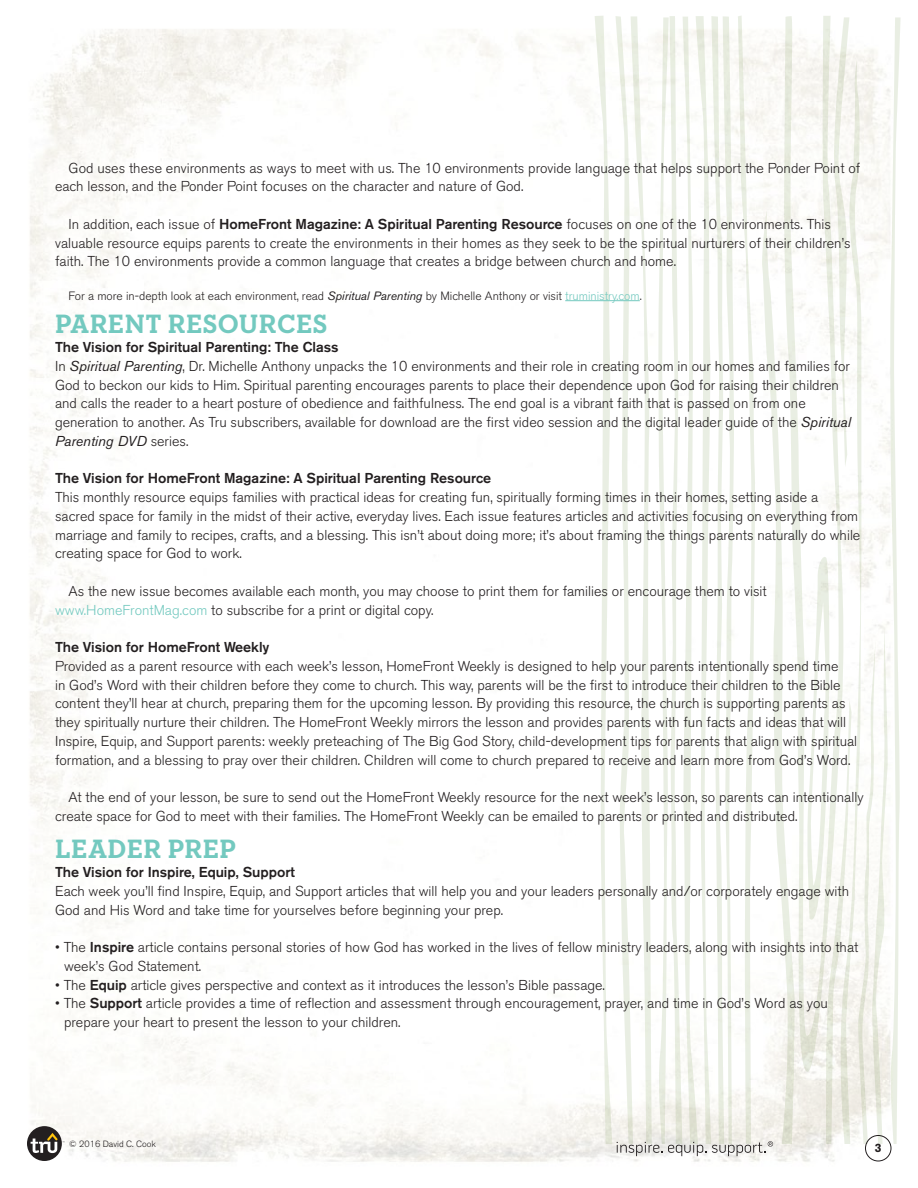
<style>
.page{position:relative;width:918px;height:1188px;background:#fff}
.page>*{position:absolute;margin:0;border:0;box-sizing:border-box;transform-origin:0 0}
.t1{font:700 27px "Neutraface Slab Text";letter-spacing:.01em;color:#73c9bf}
.t2{font:300 14.25px/18.8px "Akzidenz Grotesk BE";color:#231f20}
.t3{font:500 14.25px "Akzidenz Grotesk BE";color:#231f20}
.t4{font:300 12px "Akzidenz Grotesk BE";color:#231f20}
.t5{font:700 12px "Akzidenz Grotesk BE";color:#231f20}
.t6{font:300 9px "Akzidenz Grotesk BE";color:#231f20}
.s1{font-weight:500}
.s2{font-weight:400;font-style:italic}
.s3{color:#73c9bf}
</style>
<div class="page">
<img style="left:27px;top:16px;width:874px;height:1146px">
<div style="left:865px;top:1135px;width:26px;height:26px;border:1px solid #231f20;border-radius:50%"></div>
<div style="left:27px;top:1126px;width:35px;height:35px;background:#231f20;border-radius:50%"></div>
<svg style="left:31px;top:1133px;width:34px;height:20px"></svg>
<svg style="left:595px;top:16px;width:200px;height:1140px"></svg>
<hr style="left:565px;top:300px;width:75px;height:1px;background:#73c9bf">
<p class="t2" style="left:55px;top:159px;width:807px;text-indent:13px">God uses these environments as ways to meet with us. The 10 environments provide language that helps support the Ponder Point of each lesson, and the Ponder Point focuses on the character and nature of God.</p>
<p class="t2" style="left:55px;top:215px;width:797px;text-indent:13px">In addition, each issue of <span class="s1">HomeFront Magazine: A Spiritual Parenting Resource</span> focuses on one of the 10 environments. This valuable resource equips parents to create the environments in their homes as they seek to be the spiritual nurturers of their children’s faith. The 10 environments provide a common language that creates a bridge between church and home.</p>
<p class="t4" style="left:69px;top:289px;width:575px">For a more in-depth look at each environment, read <span class="s2">Spiritual Parenting</span> by Michelle Anthony or visit <span class="s3">truministry.com</span>.</p>
<h1 class="t1" style="left:55px;top:307px;width:274px">PARENT RESOURCES</h1>
<p class="t2" style="left:55px;top:338px;width:797px"><span class="s1">The Vision for Spiritual Parenting: The Class<br></span>In <span class="s2">Spiritual Parenting</span>, Dr. Michelle Anthony unpacks the 10 environments and their role in creating room in our homes and families for God to beckon our kids to Him. Spiritual parenting encourages parents to place their dependence upon God for raising their children and calls the reader to a heart posture of obedience and faithfulness. The end goal is a vibrant faith that is passed on from one generation to another. As Tru subscribers, available for download are the first video session and the digital leader guide of the <span class="s2">Spiritual Parenting DVD</span> series.</p>
<p class="t3" style="left:55px;top:470px;width:438px">The Vision for HomeFront Magazine: A Spiritual Parenting Resource</p>
<p class="t2" style="left:55px;top:488px;width:807px">This monthly resource equips families with practical ideas for creating fun, spiritually forming times in their homes, setting aside a sacred space for family in the midst of their active, everyday lives. Each issue features articles and activities focusing on everything from marriage and family to recipes, crafts, and a blessing. This isn’t about doing more; it’s about framing the things parents naturally do while creating space for God to work.</p>
<p class="t2" style="left:55px;top:582px;width:713px;text-indent:13px">As the new issue becomes available each month, you may choose to print them for families or encourage them to visit <span class="s3">www.HomeFrontMag.com</span> to subscribe for a print or digital copy.</p>
<p class="t3" style="left:55px;top:638px;width:216px">The Vision for HomeFront Weekly</p>
<p class="t2" style="left:55px;top:657px;width:804px">Provided as a parent resource with each week’s lesson, HomeFront Weekly is designed to help your parents intentionally spend time<br>in God’s Word with their children before they come to church. This way, parents will be the first to introduce their children to the Bible content they’ll hear at church, preparing them for the upcoming lesson. By providing this resource, the church is supporting parents as they spiritually nurture their children. The HomeFront Weekly mirrors the lesson and provides parents with fun facts and ideas that will Inspire, Equip, and Support parents: weekly preteaching of The Big God Story, child-development tips for parents that align with spiritual formation, and a blessing to pray over their children. Children will come to church prepared to receive and learn more from God’s Word.</p>
<p class="t2" style="left:55px;top:788px;width:810px;text-indent:13px">At the end of your lesson, be sure to send out the HomeFront Weekly resource for the next week’s lesson, so parents can intentionally create space for God to meet with their families. The HomeFront Weekly can be emailed to parents or printed and distributed.</p>
<h1 class="t1" style="left:55px;top:832px;width:182px">LEADER PREP</h1>
<p class="t3" style="left:55px;top:863px;width:241px">The Vision for Inspire, Equip, Support</p>
<p class="t2" style="left:55px;top:882px;width:796px">Each week you’ll find Inspire, Equip, and Support articles that will help you and your leaders personally and/or corporately engage with<br>God and His Word and take time for yourselves before beginning your prep.</p>
<p class="t2" style="left:64px;top:938px;width:796px;text-indent:-9px">• The <span class="s1">Inspire</span> article contains personal stories of how God has worked in the lives of fellow ministry leaders, along with insights into that week’s God Statement.</p>
<p class="t2" style="left:55px;top:976px;width:551px">• The <span class="s1">Equip</span> article gives perspective and context as it introduces the lesson’s Bible passage.</p>
<p class="t2" style="left:64px;top:994px;width:765px;text-indent:-9px">• The <span class="s1">Support</span> article provides a time of reflection and assessment through encouragement, prayer, and time in God’s Word as you prepare your heart to present the lesson to your children.</p>
<p class="t6" style="left:69px;top:1138px;width:88px">© 2016 David C. Cook</p>
<p class="t5" style="left:875px;top:1141px;width:8px">3</p>
</div>
